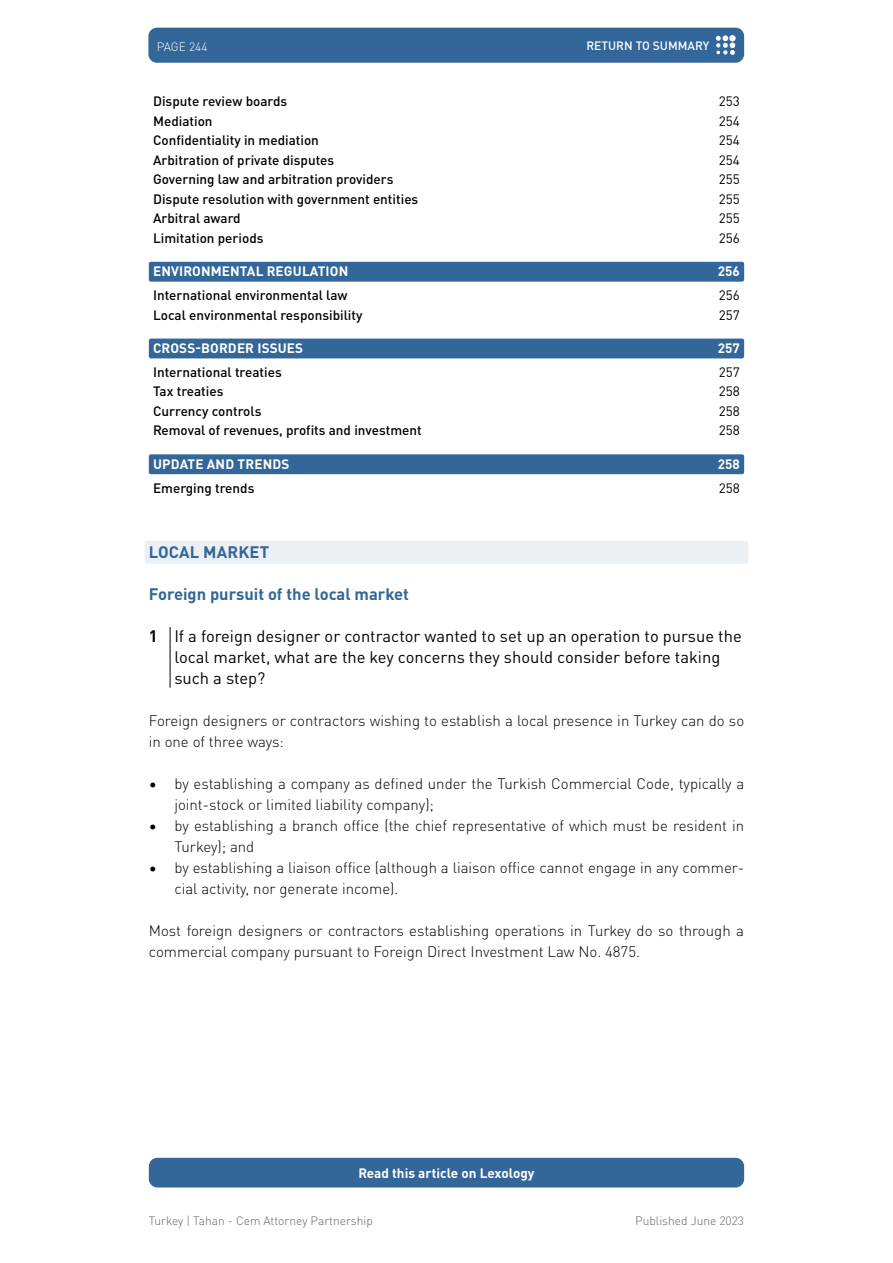
<style>
.page{position:relative;width:893px;height:1263px;background:#fff}
.page>*{position:absolute;margin:0;border:0;box-sizing:border-box;transform-origin:0 0}
.t1{font:16.5px/21px "DIN Pro";color:#000}
.t2{font:700 16.5px "DIN Pro";color:#369}
.t3{font:300 15px/21px "DIN Pro";color:#000}
.t4{font:500 13.5px "DIN Pro";color:#000}
.t5{font:700 13.5px "DIN Pro";letter-spacing:.01em;color:#fff}
.t6{font:13.5px "DIN Pro";color:#000}
.t7{font:300 12px "DIN Pro";color:#646363}
.t8{font:500 12px "DIN Pro";color:#fff}
.t9{font:300 12px "DIN Pro";color:#fff}
.s1{font-weight:700}
</style>
<div class="page">
<div style="left:148px;top:28px;width:596px;height:35px;background:#369;border-radius:9px"></div>
<svg style="left:716px;top:35px;width:19px;height:20px"></svg>
<div style="left:149px;top:1158px;width:595px;height:29px;background:#369;border-radius:9px"></div>
<div style="left:145px;top:541px;width:603px;height:23px;background:#ebf0f5;border-radius:2px"></div>
<hr style="left:170px;top:627px;width:1px;height:61px;background:#000">
<div style="left:149px;top:262px;width:595px;height:20px;background:#369;border-radius:2px"></div>
<div style="left:149px;top:339px;width:595px;height:19px;background:#369;border-radius:2px"></div>
<div style="left:149px;top:454px;width:595px;height:20px;background:#369;border-radius:2px"></div>
<p class="t9" style="left:157px;top:37px;width:52px">PAGE 244</p>
<p class="t8" style="left:586px;top:37px;width:124px">RETURN TO SUMMARY</p>
<p class="t4" style="left:153px;top:91px;width:136px">Dispute review boards</p>
<p class="t6" style="left:719px;top:91px;width:23px">253</p>
<p class="t4" style="left:153px;top:111px;width:61px">Mediation</p>
<p class="t6" style="left:719px;top:111px;width:23px">254</p>
<p class="t4" style="left:153px;top:130px;width:167px">Confidentiality in mediation</p>
<p class="t6" style="left:719px;top:130px;width:23px">254</p>
<p class="t4" style="left:153px;top:150px;width:183px">Arbitration of private disputes</p>
<p class="t6" style="left:719px;top:150px;width:23px">254</p>
<p class="t4" style="left:153px;top:169px;width:242px">Governing law and arbitration providers</p>
<p class="t6" style="left:719px;top:169px;width:23px">255</p>
<p class="t4" style="left:153px;top:189px;width:267px">Dispute resolution with government entities</p>
<p class="t6" style="left:719px;top:189px;width:23px">255</p>
<p class="t4" style="left:153px;top:208px;width:89px">Arbitral award</p>
<p class="t6" style="left:719px;top:208px;width:23px">255</p>
<p class="t4" style="left:153px;top:228px;width:112px">Limitation periods</p>
<p class="t6" style="left:719px;top:228px;width:23px">256</p>
<p class="t5" style="left:153px;top:261px;width:197px">ENVIRONMENTAL REGULATION</p>
<p class="t5" style="left:718px;top:261px;width:23px">256</p>
<p class="t4" style="left:153px;top:285px;width:196px">International environmental law</p>
<p class="t6" style="left:719px;top:285px;width:23px">256</p>
<p class="t4" style="left:153px;top:304px;width:211px">Local environmental responsibility</p>
<p class="t6" style="left:719px;top:304px;width:23px">257</p>
<p class="t5" style="left:153px;top:338px;width:152px">CROSS-BORDER ISSUES</p>
<p class="t5" style="left:718px;top:338px;width:23px">257</p>
<p class="t4" style="left:153px;top:362px;width:130px">International treaties</p>
<p class="t6" style="left:719px;top:362px;width:23px">257</p>
<p class="t4" style="left:153px;top:381px;width:72px">Tax treaties</p>
<p class="t6" style="left:719px;top:381px;width:23px">258</p>
<p class="t4" style="left:153px;top:401px;width:110px">Currency controls</p>
<p class="t6" style="left:719px;top:401px;width:23px">258</p>
<p class="t4" style="left:153px;top:420px;width:270px">Removal of revenues, profits and investment</p>
<p class="t6" style="left:719px;top:420px;width:23px">258</p>
<p class="t5" style="left:153px;top:453px;width:138px">UPDATE AND TRENDS</p>
<p class="t5" style="left:718px;top:453px;width:23px">258</p>
<p class="t4" style="left:153px;top:477px;width:103px">Emerging trends</p>
<p class="t6" style="left:719px;top:477px;width:23px">258</p>
<p class="t2" style="left:149px;top:539px;width:122px">LOCAL MARKET</p>
<p class="t2" style="left:149px;top:581px;width:262px">Foreign pursuit of the local market</p>
<p class="t1" style="left:174px;top:624px;width:569px;text-indent:-26px"><span class="s1">1</span> If a foreign designer or contractor wanted to set up an operation to pursue the local market, what are the key concerns they should consider before taking such a step?</p>
<p class="t3" style="left:149px;top:709px;width:597px">Foreign designers or contractors wishing to establish a local presence in Turkey can do so in one of three ways:</p>
<p class="t3" style="left:174px;top:772px;width:571px;text-indent:-26px">• by establishing a company as defined under the Turkish Commercial Code, typically a joint-stock or limited liability company);</p>
<p class="t3" style="left:174px;top:814px;width:571px;text-indent:-26px">• by establishing a branch office (the chief representative of which must be resident in<br>Turkey); and</p>
<p class="t3" style="left:174px;top:856px;width:571px;text-indent:-26px">• by establishing a liaison office (although a liaison office cannot engage in any commer&shy;cial activity, nor generate income).</p>
<p class="t3" style="left:149px;top:919px;width:597px">Most foreign designers or contractors establishing operations in Turkey do so through a commercial company pursuant to Foreign Direct Investment Law No. 4875.</p>
<p class="t5" style="left:358px;top:1162px;width:178px">Read this article on Lexology</p>
<p class="t7" style="left:149px;top:1211px;width:226px">Turkey | Tahan - Cem Attorney Partnership</p>
<p class="t7" style="left:635px;top:1211px;width:110px">Published June 2023</p>
</div>
